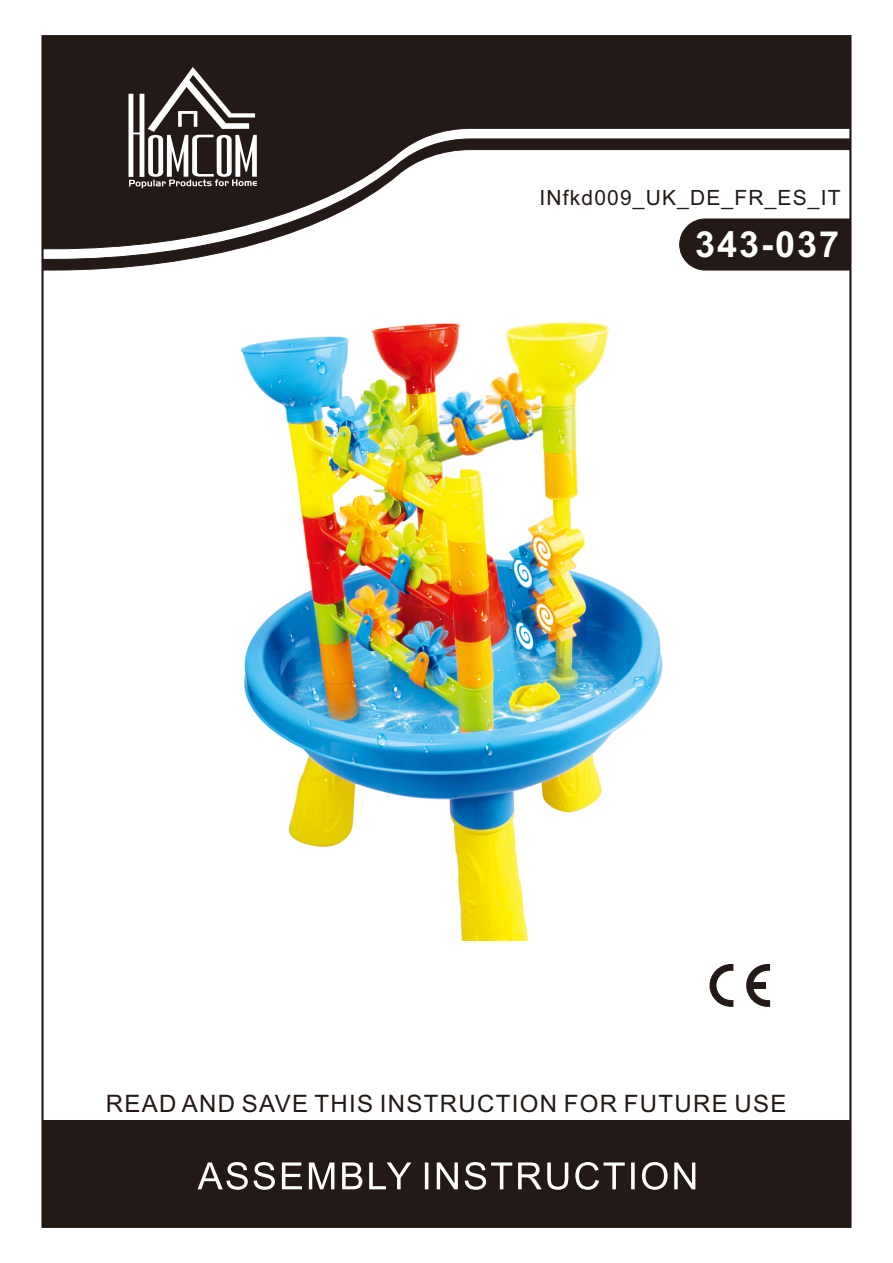
<style>
.page{position:relative;width:893px;height:1263px;background:#fff}
.page>*{position:absolute;margin:0;border:0;box-sizing:border-box;transform-origin:0 0}
.t1{font:700 36px "Arial";letter-spacing:.055em;color:#fff}
.t2{font:24px "Arial";letter-spacing:.055em;color:#231916}
.t3{font:21px "Arial";letter-spacing:.055em;color:#231916}
</style>
<div class="page">
<div style="left:42px;top:1120px;width:809px;height:108px;background:#231916"></div>
<svg style="left:198px;top:1162px;width:497px;height:28px"></svg>
<div style="left:42px;top:35px;width:809px;height:103px;background:#231916"></div>
<svg style="left:42px;top:138px;width:809px;height:133px"></svg>
<svg style="left:129px;top:67px;width:128px;height:121px"></svg>
<svg style="left:709px;top:964px;width:24px;height:43px"></svg>
<svg style="left:746px;top:964px;width:24px;height:43px"></svg>
<div style="left:750px;top:982px;width:16px;height:7px;background:#231916"></div>
<svg style="left:679px;top:218px;width:172px;height:53px;background:#2e2522"></svg>
<img style="left:240px;top:323px;width:423px;height:617px">
<p class="t3" style="left:539px;top:190px;width:303px">INfkd009_UK_DE_FR_ES_IT</p>
<h1 class="t1" style="left:695px;top:231px;width:146px">343-037</h1>
<p class="t2" style="left:106px;top:1095px;width:682px">READ AND SAVE THIS INSTRUCTION FOR FUTURE USE</p>
</div>
